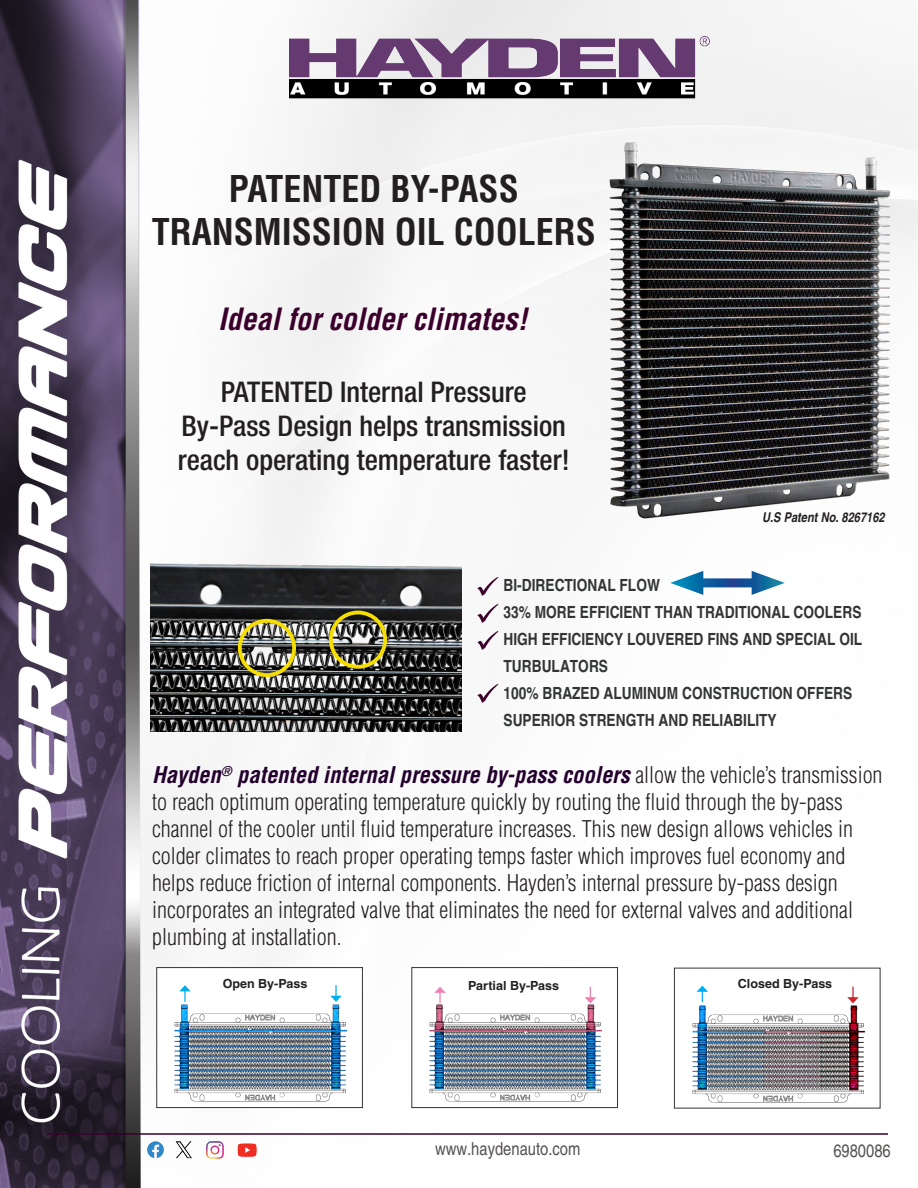
<style>
.page{position:relative;width:918px;height:1188px;background:#fff}
.page>*{position:absolute;margin:0;border:0;box-sizing:border-box;transform-origin:0 0}
.t1{font:700 condensed 36px/43.2px "Helvetica";color:#231f20;text-align:center}
.t2{font:italic 700 condensed 30px "Helvetica";color:#3a002b}
.t3{font:500 condensed 28.5px/34.2px "Helvetica Neue LT Std";color:#231f20}
.t4{font:300 condensed 22.5px/27px "Helvetica";color:#231f20}
.t5{font:condensed 18px "Helvetica";color:#555251}
.t6{font:700 condensed 16.8px/27px "Helvetica";color:#333434}
.t7{font:italic 700 condensed 13.5px "Helvetica";color:#231f20}
.t8{font:700 12.6px "Helvetica";color:#231f20}
.s1{font-weight:700;font-style:italic;color:#23002d}
</style>
<div class="page">
<img style="left:0;top:0;width:918px;height:1188px">
<img style="left:290px;top:36px;width:420px;height:62px">
<img style="left:595px;top:138px;width:302px;height:385px">
<hr style="left:48px;top:1133px;width:840px;height:2px;background:#3a002b">
<svg style="left:477px;top:577px;width:21px;height:19px"></svg>
<svg style="left:477px;top:604px;width:21px;height:19px"></svg>
<svg style="left:477px;top:631px;width:21px;height:19px"></svg>
<svg style="left:477px;top:684px;width:21px;height:19px"></svg>
<div style="left:157px;top:968px;width:205px;height:140px;background:#fff"></div>
<img style="left:174px;top:1004px;width:173px;height:98px">
<div style="left:157px;top:967px;width:206px;height:141px;border:1px solid #333434"></div>
<img style="left:150px;top:549px;width:312px;height:182px">
<div style="left:238px;top:619px;width:58px;height:58px;border:4px solid #f5dc01;border-radius:50%"></div>
<div style="left:329px;top:611px;width:58px;height:58px;border:4px solid #f5dc01;border-radius:50%"></div>
<div style="left:674px;top:968px;width:206px;height:140px;background:#fff"></div>
<img style="left:692px;top:1002px;width:174px;height:101px">
<div style="left:412px;top:968px;width:206px;height:140px;background:#fff"></div>
<img style="left:429px;top:997px;width:173px;height:105px">
<div style="left:412px;top:967px;width:206px;height:141px;border:1px solid #333434"></div>
<svg style="left:330px;top:985px;width:12px;height:17px"></svg>
<svg style="left:179px;top:985px;width:12px;height:17px"></svg>
<svg style="left:585px;top:987px;width:11px;height:16px"></svg>
<svg style="left:434px;top:987px;width:12px;height:16px"></svg>
<svg style="left:847px;top:987px;width:12px;height:16px"></svg>
<svg style="left:697px;top:986px;width:11px;height:16px"></svg>
<img style="left:145px;top:1137px;width:113px;height:24px">
<svg style="left:703px;top:578px;width:49px;height:9px"></svg>
<svg style="left:670px;top:571px;width:33px;height:24px"></svg>
<svg style="left:752px;top:571px;width:33px;height:24px"></svg>
<p class="t1" style="left:152px;top:167px;width:446px">PATENTED BY-PASS<br>TRANSMISSION OIL COOLERS</p>
<p class="t2" style="left:218px;top:300px;width:311px">Ideal for colder climates!</p>
<p class="t3" style="left:221px;top:374px;width:307px">PATENTED Internal Pressure</p>
<p class="t3" style="left:178px;top:408px;width:393px">By-Pass Design helps transmission reach operating temperature faster!</p>
<p class="t7" style="left:762px;top:509px;width:124px">U.S Patent No. 8267162</p>
<p class="t6" style="left:504px;top:571px;width:158px">BI-DIRECTIONAL FLOW</p>
<p class="t6" style="left:504px;top:598px;width:359px">33% MORE EFFICIENT THAN TRADITIONAL COOLERS</p>
<p class="t6" style="left:504px;top:625px;width:360px">HIGH EFFICIENCY LOUVERED FINS AND SPECIAL OIL<br>TURBULATORS</p>
<p class="t6" style="left:504px;top:680px;width:350px">100% BRAZED ALUMINUM CONSTRUCTION OFFERS<br>SUPERIOR STRENGTH AND RELIABILITY</p>
<p class="t4" style="left:152px;top:761px;width:732px"><span class="s1">Hayden</span><sup>®</sup> <span class="s1">patented internal pressure by-pass coolers</span> allow the vehicle’s transmission to reach optimum operating temperature quickly by routing the fluid through the by-pass channel of the cooler until fluid temperature increases. This new design allows vehicles in colder climates to reach proper operating temps faster which improves fuel economy and helps reduce friction of internal components. Hayden’s internal pressure by-pass design incorporates an integrated valve that eliminates the need for external valves and additional plumbing at installation.</p>
<p class="t8" style="left:223px;top:976px;width:86px">Open By-Pass</p>
<p class="t8" style="left:468px;top:978px;width:92px">Partial By-Pass</p>
<p class="t8" style="left:738px;top:976px;width:96px">Closed By-Pass</p>
<p class="t5" style="left:435px;top:1138px;width:147px">www.haydenauto.com</p>
<p class="t5" style="left:833px;top:1141px;width:59px">6980086</p>
</div>
